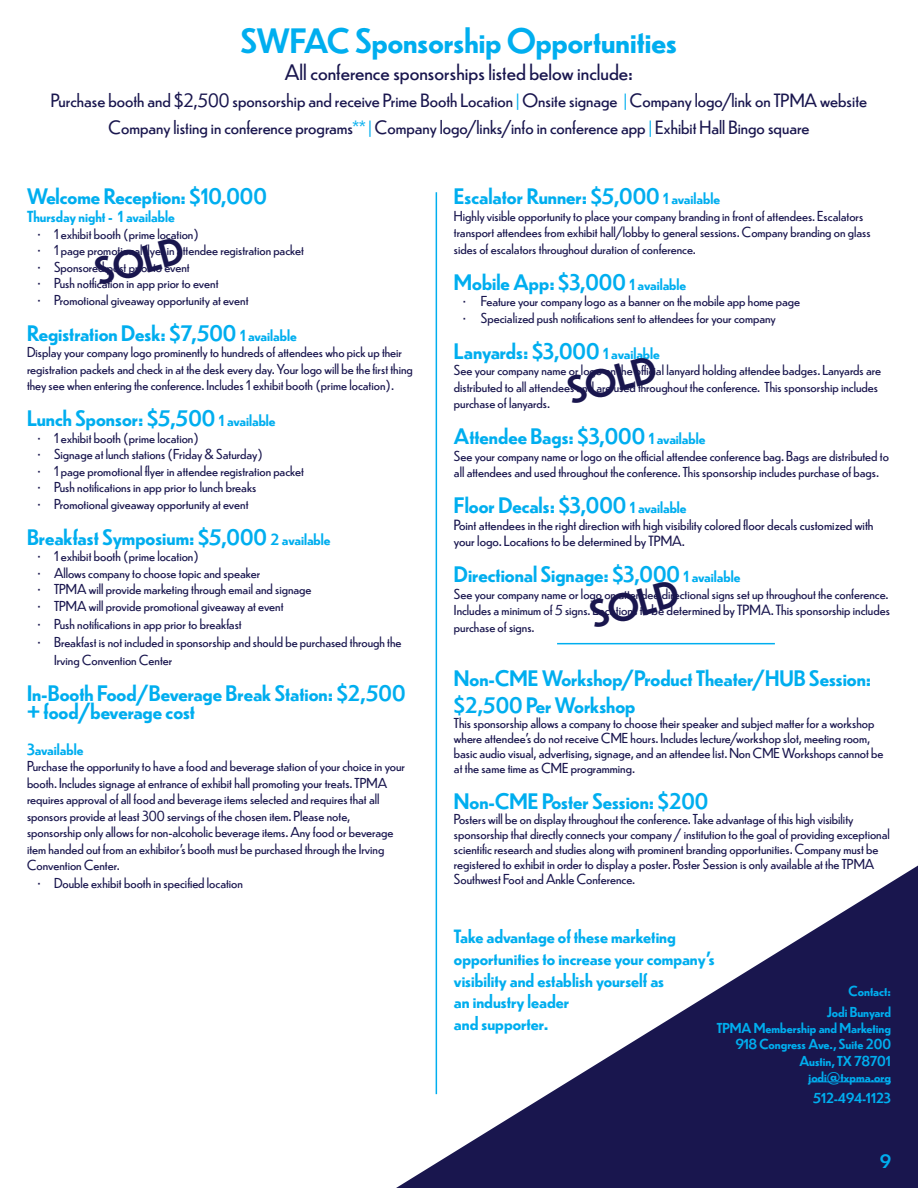
<style>
.page{position:relative;width:918px;height:1188px;background:#fff}
.page>*{position:absolute;margin:0;border:0;box-sizing:border-box;transform-origin:0 0}
.t1{font:500 36px "Dunbar Low";color:#19164e}
.t2{font:500 33px "Dunbar Low";color:#00aeef}
.t3{font:500 21px/18px "Dunbar Low";color:#00aeef}
.t4{font:21px "Dunbar Low";color:#19164e}
.t5{font:18px "Dunbar Low";color:#19164e}
.t6{font:500 18px/21.6px "Dunbar Low";color:#00aeef}
.t7{font:500 15px "Dunbar Low";color:#00aeef}
.t8{font:13.8px/16.5px "Dunbar Low";color:#19164e}
.t9{font:13.5px/16.5px "Dunbar Low";color:#19164e}
.t10{font:500 13.5px "Dunbar Low";color:#00aeef}
.s1{color:#00aeef}
.s2{font-size:15px}
.s3{font-size:13.8px}
</style>
<div class="page">
<svg style="left:396px;top:849px;width:522px;height:339px"></svg>
<hr style="left:436px;top:192px;width:1px;height:902px;background:#00aeef">
<hr style="left:557px;top:643px;width:218px;height:1px;background:#00aeef">
<hr style="left:809px;top:1082px;width:82px;height:1px;background:#00aeef">
<p class="t2" style="left:241px;top:16px;width:438px">SWFAC Sponsorship Opportunities</p>
<p class="t4" style="left:285px;top:57px;width:350px">All conference sponsorships listed below include:</p>
<p class="t5" style="left:51px;top:87px;width:818px">Purchase booth and $2,500 sponsorship and receive Prime Booth Location <span class="s1">|</span> Onsite signage <span class="s1">|</span> Company logo/link on TPMA website</p>
<p class="t5" style="left:109px;top:114px;width:702px">Company listing in conference programs<span class="s1">** |</span> Company logo/links/info in conference app <span class="s1">|</span> Exhibit Hall Bingo square</p>
<p class="t3" style="left:27px;top:187px;width:241px">Welcome Reception: $10,000</p>
<p class="t7" style="left:27px;top:206px;width:149px">Thursday night - 1 available</p>
<p class="t9" style="left:38px;top:225px;width:163px">• 1 exhibit booth (prime location)</p>
<p class="t9" style="left:38px;top:242px;width:268px">• 1 page promotional flyer in attendee registration packet</p>
<p class="t9" style="left:38px;top:258px;width:154px">• Sponsored post prior to event</p>
<p class="t9" style="left:38px;top:275px;width:183px">• Push notfication in app prior to event</p>
<p class="t9" style="left:38px;top:291px;width:213px">• Promotional giveaway opportunity at event</p>
<p class="t3" style="left:27px;top:323px;width:271px">Registration Desk: $7,500 <span class="s2">1 available</span></p>
<p class="t9" style="left:27px;top:344px;width:387px">Display your company logo prominently to hundreds of attendees who pick up their registration packets and check in at the desk every day. Your logo will be the first thing they see when entering the conference. Includes 1 exhibit booth (prime location).</p>
<p class="t3" style="left:27px;top:409px;width:250px">Lunch Sponsor: $5,500 <span class="s2">1 available</span></p>
<p class="t9" style="left:38px;top:429px;width:163px">• 1 exhibit booth (prime location)</p>
<p class="t9" style="left:38px;top:446px;width:227px">• Signage at lunch stations (Friday &amp; Saturday)</p>
<p class="t9" style="left:38px;top:462px;width:268px">• 1 page promotional flyer in attendee registration packet</p>
<p class="t9" style="left:38px;top:479px;width:220px">• Push notifications in app prior to lunch breaks</p>
<p class="t9" style="left:38px;top:495px;width:213px">• Promotional giveaway opportunity at event</p>
<p class="t3" style="left:27px;top:527px;width:305px">Breakfast Symposium: $5,000 <span class="s2">2 available</span></p>
<p class="t9" style="left:38px;top:548px;width:163px">• 1 exhibit booth (prime location)</p>
<p class="t9" style="left:38px;top:564px;width:224px">• Allows company to choose topic and speaker</p>
<p class="t9" style="left:38px;top:581px;width:276px">• TPMA will provide marketing through email and signage</p>
<p class="t9" style="left:38px;top:597px;width:248px">• TPMA will provide promotional giveaway at event</p>
<p class="t9" style="left:38px;top:615px;width:206px">• Push notifications in app prior to breakfast</p>
<p class="t9" style="left:54px;top:632px;width:349px;line-height:18px;text-indent:-16px">• Breakfast is not included in sponsorship and should be purchased through the<br>Irving Convention Center</p>
<p class="t3" style="left:27px;top:683px;width:380px">In-Booth Food/Beverage Break Station: $2,500 + food/beverage cost</p>
<p class="t7" style="left:27px;top:738px;width:58px">3available</p>
<p class="t9" style="left:27px;top:758px;width:380px">Purchase the opportunity to have a food and beverage station of your choice in your booth. Includes signage at entrance of exhibit hall promoting your treats. TPMA requires approval of all food and beverage items selected and requires that all sponsors provide at least 300 servings of the chosen item. Please note,</p>
<p class="t9" style="left:27px;top:824px;width:368px">sponsorship only allows for non-alcoholic beverage items. Any food or beverage item handed out from an exhibitor’s booth must be purchased through the Irving<br>Convention Center.</p>
<p class="t9" style="left:38px;top:875px;width:207px">• Double exhibit booth in specified location</p>
<p class="t1" style="left:89px;top:247px;width:92px;rotate:-15deg">SOLD</p>
<p class="t3" style="left:454px;top:187px;width:268px">Escalator Runner: $5,000 <span class="s2">1 available</span></p>
<p class="t9" style="left:454px;top:207px;width:418px">Highly visible opportunity to place your company branding in front of attendees. Escalators transport attendees from exhibit hall/lobby to general sessions. Company branding on glass sides of escalators throughout duration of conference.</p>
<p class="t3" style="left:454px;top:272px;width:234px">Mobile App: $3,000 <span class="s2">1 available</span></p>
<p class="t9" style="left:463px;top:293px;width:339px">• Feature your company logo as a banner on the mobile app home page</p>
<p class="t9" style="left:463px;top:309px;width:314px">• Specialized push notifications sent to attendees for your company</p>
<p class="t3" style="left:454px;top:341px;width:207px">Lanyards: $3,000 <span class="s2">1 available</span></p>
<p class="t9" style="left:454px;top:362px;width:429px">See your company name or logo on the official lanyard holding attendee badges. Lanyards are distributed to all attendees and are used throughout the conference. This sponsorship includes purchase of lanyards.</p>
<p class="t3" style="left:454px;top:427px;width:253px">Attendee Bags: $3,000 <span class="s2">1 available</span></p>
<p class="t9" style="left:454px;top:447px;width:437px">See your company name or logo on the official attendee conference bag. Bags are distributed to all attendees and used throughout the conference. This sponsorship includes purchase of bags.</p>
<p class="t3" style="left:454px;top:496px;width:234px">Floor Decals: $3,000 <span class="s2">1 available</span></p>
<p class="t8" style="left:454px;top:516px;width:421px">Point attendees in the right direction with high visibility colored floor decals customized with your logo. Locations to be determined by TPMA.</p>
<p class="t3" style="left:454px;top:565px;width:288px">Directional Signage: $3,000 <span class="s2">1 available</span></p>
<p class="t9" style="left:454px;top:585px;width:437px;text-align:justify">See your company name or logo on attendee directional signs set up throughout the conference.<br>Includes a minimum of 5 signs. <span class="s3">Locations to be determined by TPMA. This</span> sponsorship includes purchase of signs.</p>
<p class="t1" style="left:562px;top:366px;width:92px;rotate:-15deg">SOLD</p>
<p class="t1" style="left:584px;top:590px;width:92px;rotate:-15deg">SOLD</p>
<p class="t3" style="left:454px;top:664px;width:419px;line-height:27px">Non-CME Workshop/Product Theater/HUB Session: $2,500 Per Workshop</p>
<p class="t9" style="left:454px;top:715px;width:431px;line-height:15px">This sponsorship allows a company to choose their speaker and subject matter for a workshop where attendee’s do not receive CME hours. Includes lecture/workshop slot, meeting room, basic audio visual, advertising, signage, and an attendee list. Non CME Workshops cannot be at the same time as CME programming.</p>
<p class="t3" style="left:454px;top:791px;width:256px">Non-CME Poster Session: $200</p>
<p class="t9" style="left:454px;top:811px;width:437px;line-height:15px">Posters will be on display throughout the conference. Take advantage of this high visibility sponsorship that directly connects your company / institution to the goal of providing exceptional scientific research and studies along with prominent branding opportunities. Company must be registered to exhibit in order to display a poster. Poster Session is only available at the TPMA Southwest Foot and Ankle Conference.</p>
<p class="t6" style="left:454px;top:925px;width:262px">Take advantage of these marketing opportunities to increase your company’s visibility and establish yourself as</p>
<p class="t6" style="left:454px;top:990px;width:117px">an industry leader</p>
<p class="t6" style="left:454px;top:1012px;width:96px">and supporter.</p>
<p class="t10" style="left:849px;top:981px;width:44px">Contact:</p>
<p class="t10" style="left:827px;top:1002px;width:65px">Jodi Bunyard</p>
<p class="t10" style="left:717px;top:1018px;width:176px">TPMA Membership and Marketing</p>
<p class="t10" style="left:736px;top:1035px;width:157px">918 Congress Ave., Suite 200</p>
<p class="t10" style="left:799px;top:1051px;width:93px">Austin, TX 78701</p>
<p class="t10" style="left:809px;top:1067px;width:84px">jodi@txpma.org</p>
<p class="t10" style="left:813px;top:1088px;width:79px">512-494-1123</p>
<h3 class="t6" style="left:880px;top:1150px;width:12px">9</h3>
</div>
